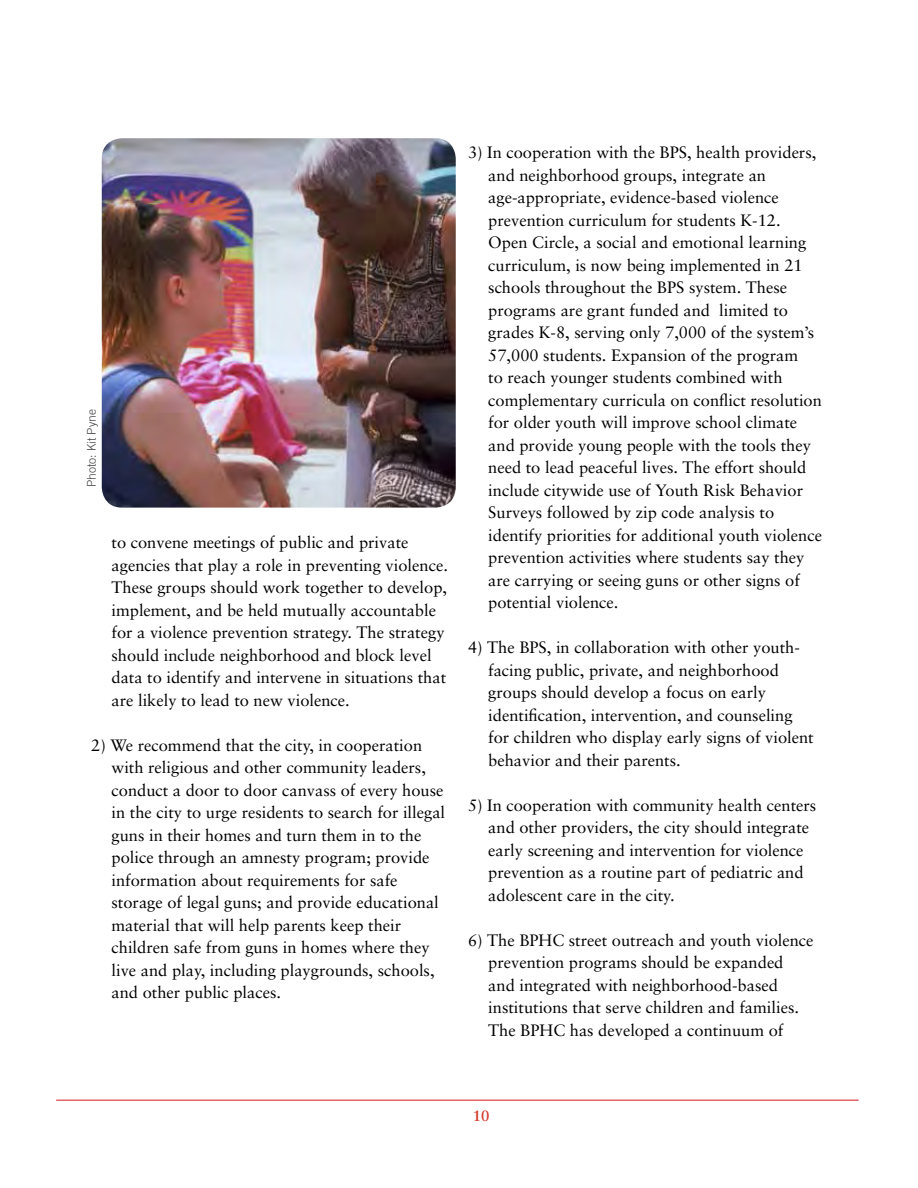
<style>
.page{position:relative;width:918px;height:1188px;background:#fff}
.page>*{position:absolute;margin:0;border:0;box-sizing:border-box;transform-origin:0 0}
.t1{font:16.5px/22.5px "Sabon";color:#000}
.t2{font:700 15px "Sabon";color:#d63b2c}
.t3{font:300 12px "Trade Gothic";color:#414042}
</style>
<div class="page">
<hr style="left:56px;top:1100px;width:803px;height:1px;background:#d31a21">
<img style="left:102px;top:138px;width:354px;height:370px">
<p class="t3" style="left:84px;top:487px;width:80px;rotate:-90deg">Photo: Kit Pyne</p>
<p class="t1" style="left:112px;top:531px;width:338px">to convene meetings of public and private agencies that play a role in preventing violence.<br>These groups should work together to develop, implement, and be held mutually accountable for a violence prevention strategy. The strategy should include neighborhood and block level data to identify and intervene in situations that are likely to lead to new violence.</p>
<p class="t1" style="left:112px;top:733px;width:335px;text-indent:-20px">2) We recommend that the city, in cooperation with religious and other community leaders, conduct a door to door canvass of every house in the city to urge residents to search for illegal guns in their homes and turn them in to the police through an amnesty program; provide information about requirements for safe storage of legal guns; and provide educational material that will help parents keep their children safe from guns in homes where they live and play, including playgrounds, schools, and other public places.</p>
<p class="t1" style="left:488px;top:141px;width:335px;text-indent:-20px">3) In cooperation with the BPS, health providers, and neighborhood groups, integrate an age-appropriate, evidence-based violence prevention curriculum for students K-12.<br>Open Circle, a social and emotional learning curriculum, is now being implemented in 21 schools throughout the BPS system. These programs are grant funded and limited to grades K-8, serving only 7,000 of the system’s 57,000 students. Expansion of the program<br>to reach younger students combined with complementary curricula on conflict resolution for older youth will improve school climate and provide young people with the tools they need to lead peaceful lives. The effort should include citywide use of Youth Risk Behavior Surveys followed by zip code analysis to identify priorities for additional youth violence prevention activities where students say they are carrying or seeing guns or other signs of potential violence.</p>
<p class="t1" style="left:488px;top:636px;width:327px;text-indent:-20px">4) The BPS, in collaboration with other youth&shy;facing public, private, and neighborhood groups should develop a focus on early identification, intervention, and counseling for children who display early signs of violent behavior and their parents.</p>
<p class="t1" style="left:488px;top:794px;width:330px;text-indent:-20px">5) In cooperation with community health centers and other providers, the city should integrate early screening and intervention for violence prevention as a routine part of pediatric and adolescent care in the city.</p>
<p class="t1" style="left:488px;top:929px;width:327px;text-indent:-20px">6) The BPHC street outreach and youth violence prevention programs should be expanded and integrated with neighborhood-based institutions that serve children and families.<br>The BPHC has developed a continuum of</p>
<p class="t2" style="left:473px;top:1107px;width:18px">10</p>
</div>
